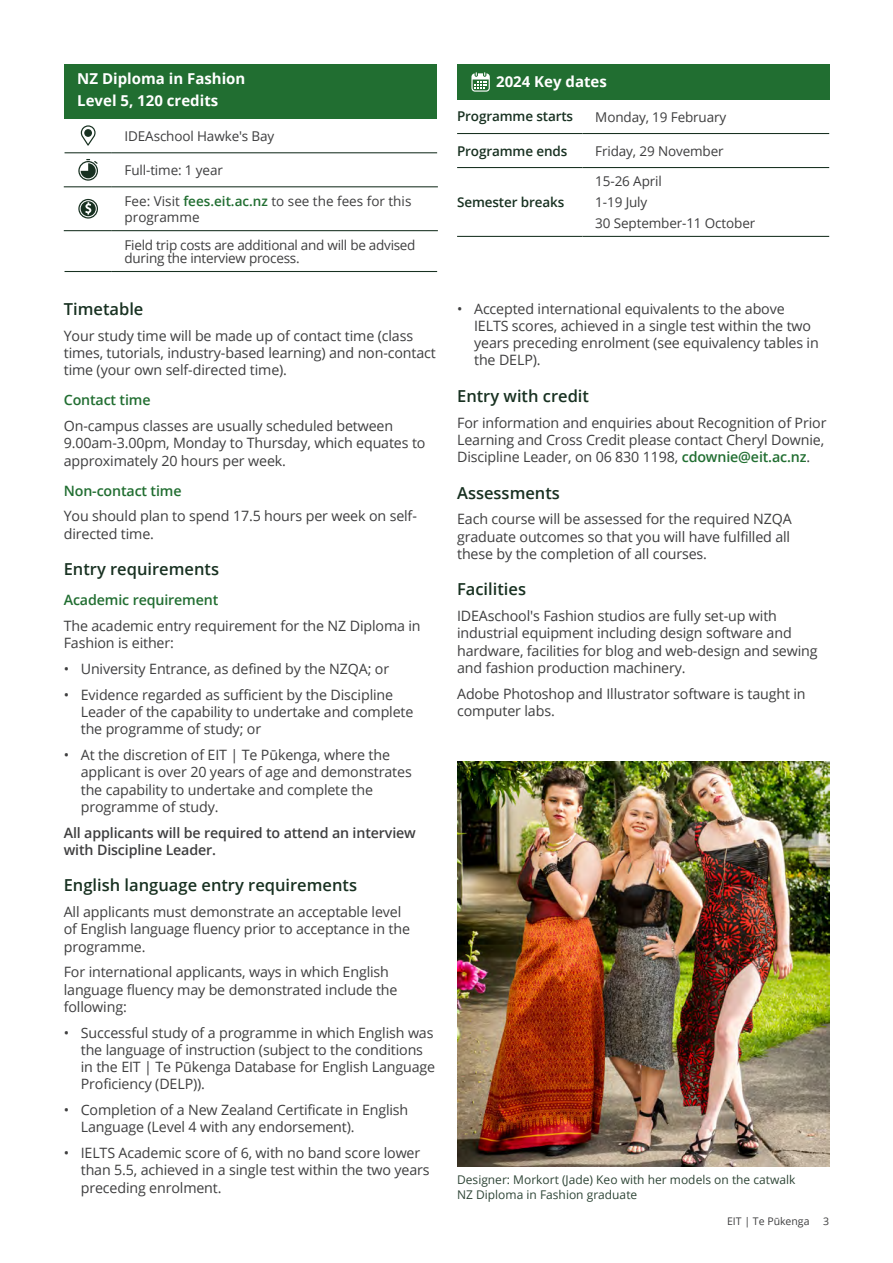
<style>
.page{position:relative;width:893px;height:1263px;background:#fff}
.page>*{position:absolute;margin:0;border:0;box-sizing:border-box;transform-origin:0 0}
.t1{font:600 16.5px "Open Sans";color:#183121}
.t2{font:700 15px/22.2px "Open Sans";color:#fff}
.t3{font:14.25px/17.2px "Open Sans";letter-spacing:-.01em;color:#3e3e3f}
.t4{font:600 14.25px/17.2px "Open Sans";letter-spacing:-.01em;color:#3e3e3f}
.t5{font:600 14.25px "Open Sans";letter-spacing:-.01em;color:#216e31}
.t6{font:13.5px/20.7px "Open Sans";letter-spacing:-.01em;color:#3e3e3f}
.t7{font:600 13.5px "Open Sans";letter-spacing:-.01em;color:#183121}
.t8{font:12px/15px "Open Sans";color:#2f4637}
.t9{font:10.5px "Open Sans";color:#3e3e3f}
.s1{font-weight:600;color:#216e31}
</style>
<div class="page">
<div style="left:65px;top:64px;width:372px;height:55px;background:#216e31"></div>
<hr style="left:65px;top:152px;width:47px;height:1px;background:#183121">
<hr style="left:112px;top:152px;width:325px;height:1px;background:#183121">
<hr style="left:65px;top:271px;width:47px;height:1px;background:#183121">
<hr style="left:112px;top:271px;width:325px;height:1px;background:#183121">
<hr style="left:64px;top:186px;width:48px;height:1px;background:#183121">
<hr style="left:112px;top:186px;width:326px;height:1px;background:#183121">
<hr style="left:64px;top:230px;width:48px;height:1px;background:#183121">
<hr style="left:112px;top:230px;width:326px;height:1px;background:#183121">
<svg style="left:81px;top:125px;width:15px;height:21px"></svg>
<svg style="left:78px;top:159px;width:20px;height:22px"></svg>
<svg style="left:78px;top:199px;width:20px;height:20px"></svg>
<div style="left:457px;top:64px;width:372px;height:35px;background:#216e31"></div>
<hr style="left:457px;top:133px;width:126px;height:1px;background:#183121">
<hr style="left:583px;top:133px;width:246px;height:1px;background:#183121">
<hr style="left:457px;top:167px;width:126px;height:1px;background:#183121">
<hr style="left:457px;top:236px;width:126px;height:1px;background:#183121">
<hr style="left:583px;top:167px;width:246px;height:1px;background:#183121">
<hr style="left:583px;top:236px;width:246px;height:1px;background:#183121">
<svg style="left:471px;top:72px;width:19px;height:20px"></svg>
<img style="left:457px;top:762px;width:372px;height:404px">
<p class="t2" style="left:77px;top:67px;width:170px">NZ Diploma in Fashion<br>Level 5, 120 credits</p>
<p class="t6" style="left:125px;top:125px;width:151px">IDEAschool Hawke's Bay</p>
<p class="t6" style="left:125px;top:159px;width:100px">Full-time: 1 year</p>
<p class="t6" style="left:125px;top:192px;width:288px;line-height:16.5px">Fee: Visit <span class="s1">fees.eit.ac.nz</span> to see the fees for this programme</p>
<p class="t6" style="left:125px;top:237px;width:292px;line-height:13.5px">Field trip costs are additional and will be advised during the interview process.</p>
<p class="t1" style="left:64px;top:298px;width:81px">Timetable</p>
<p class="t3" style="left:64px;top:327px;width:374px">Your study time will be made up of contact time (class times, tutorials, industry-based learning) and non-contact time (your own self-directed time).</p>
<p class="t5" style="left:64px;top:390px;width:88px">Contact time</p>
<p class="t3" style="left:64px;top:417px;width:363px">On-campus classes are usually scheduled between<br>9.00am-3.00pm, Monday to Thursday, which equates to approximately 20 hours per week.</p>
<p class="t5" style="left:64px;top:481px;width:119px">Non-contact time</p>
<p class="t3" style="left:64px;top:507px;width:355px">You should plan to spend 17.5 hours per week on self&shy;directed time.</p>
<p class="t1" style="left:64px;top:558px;width:157px">Entry requirements</p>
<p class="t5" style="left:64px;top:590px;width:156px">Academic requirement</p>
<p class="t3" style="left:64px;top:617px;width:358px">The academic entry requirement for the NZ Diploma in<br>Fashion is either:</p>
<p class="t3" style="left:64px;top:660px;width:327px">• University Entrance, as defined by the NZQA; or</p>
<p class="t3" style="left:81px;top:685px;width:334px;text-indent:-17px">• Evidence regarded as sufficient by the Discipline<br>Leader of the capability to undertake and complete the programme of study; or</p>
<p class="t3" style="left:81px;top:746px;width:333px;text-indent:-17px">• At the discretion of EIT | Te Pūkenga, where the applicant is over 20 years of age and demonstrates the capability to undertake and complete the programme of study.</p>
<p class="t4" style="left:64px;top:823px;width:354px">All applicants will be required to attend an interview with Discipline Leader.</p>
<p class="t1" style="left:64px;top:874px;width:295px">English language entry requirements</p>
<p class="t3" style="left:64px;top:903px;width:348px">All applicants must demonstrate an acceptable level of English language fluency prior to acceptance in the programme.</p>
<p class="t3" style="left:64px;top:963px;width:335px">For international applicants, ways in which English language fluency may be demonstrated include the following:</p>
<p class="t3" style="left:81px;top:1023px;width:356px;text-indent:-17px">• Successful study of a programme in which English was the language of instruction (subject to the conditions in the EIT | Te Pūkenga Database for English Language Proficiency (DELP)).</p>
<p class="t3" style="left:81px;top:1101px;width:329px;text-indent:-17px">• Completion of a New Zealand Certificate in English<br>Language (Level 4 with any endorsement).</p>
<p class="t3" style="left:81px;top:1144px;width:350px;text-indent:-17px">• IELTS Academic score of 6, with no band score lower than 5.5, achieved in a single test within the two years preceding enrolment.</p>
<p class="t2" style="left:496px;top:70px;width:112px">2024 Key dates</p>
<p class="t7" style="left:457px;top:107px;width:118px">Programme starts</p>
<p class="t6" style="left:595px;top:106px;width:132px">Monday, 19 February</p>
<p class="t7" style="left:457px;top:142px;width:112px">Programme ends</p>
<p class="t6" style="left:595px;top:140px;width:130px">Friday, 29 November</p>
<p class="t7" style="left:457px;top:193px;width:109px">Semester breaks</p>
<p class="t6" style="left:595px;top:171px;width:162px">15-26 April<br>1-19 July<br>30 September-11 October</p>
<p class="t3" style="left:474px;top:299px;width:346px;text-indent:-17px">• Accepted international equivalents to the above IELTS scores, achieved in a single test within the two years preceding enrolment (see equivalency tables in the DELP).</p>
<p class="t1" style="left:457px;top:384px;width:133px">Entry with credit</p>
<p class="t3" style="left:457px;top:413px;width:371px">For information and enquiries about Recognition of Prior<br>Learning and Cross Credit please contact Cheryl Downie,<br>Discipline Leader, on 06 830 1198, <span class="s1">cdownie@eit.ac.nz</span>.</p>
<p class="t1" style="left:457px;top:481px;width:104px">Assessments</p>
<p class="t3" style="left:457px;top:510px;width:336px;text-align:justify">Each course will be assessed for the required NZQA graduate outcomes so that you will have fulfilled all these by the completion of all courses.</p>
<p class="t1" style="left:457px;top:578px;width:70px">Facilities</p>
<p class="t3" style="left:457px;top:607px;width:362px">IDEAschool's Fashion studios are fully set-up with industrial equipment including design software and hardware, facilities for blog and web-design and sewing and fashion production machinery.</p>
<p class="t3" style="left:457px;top:684px;width:350px">Adobe Photoshop and Illustrator software is taught in computer labs.</p>
<p class="t8" style="left:457px;top:1172px;width:340px">Designer: Morkort (Jade) Keo with her models on the catwalk<br>NZ Diploma in Fashion graduate</p>
<p class="t9" style="left:727px;top:1214px;width:84px">EIT | Te Pūkenga</p>
<p class="t9" style="left:823px;top:1214px;width:8px">3</p>
</div>
